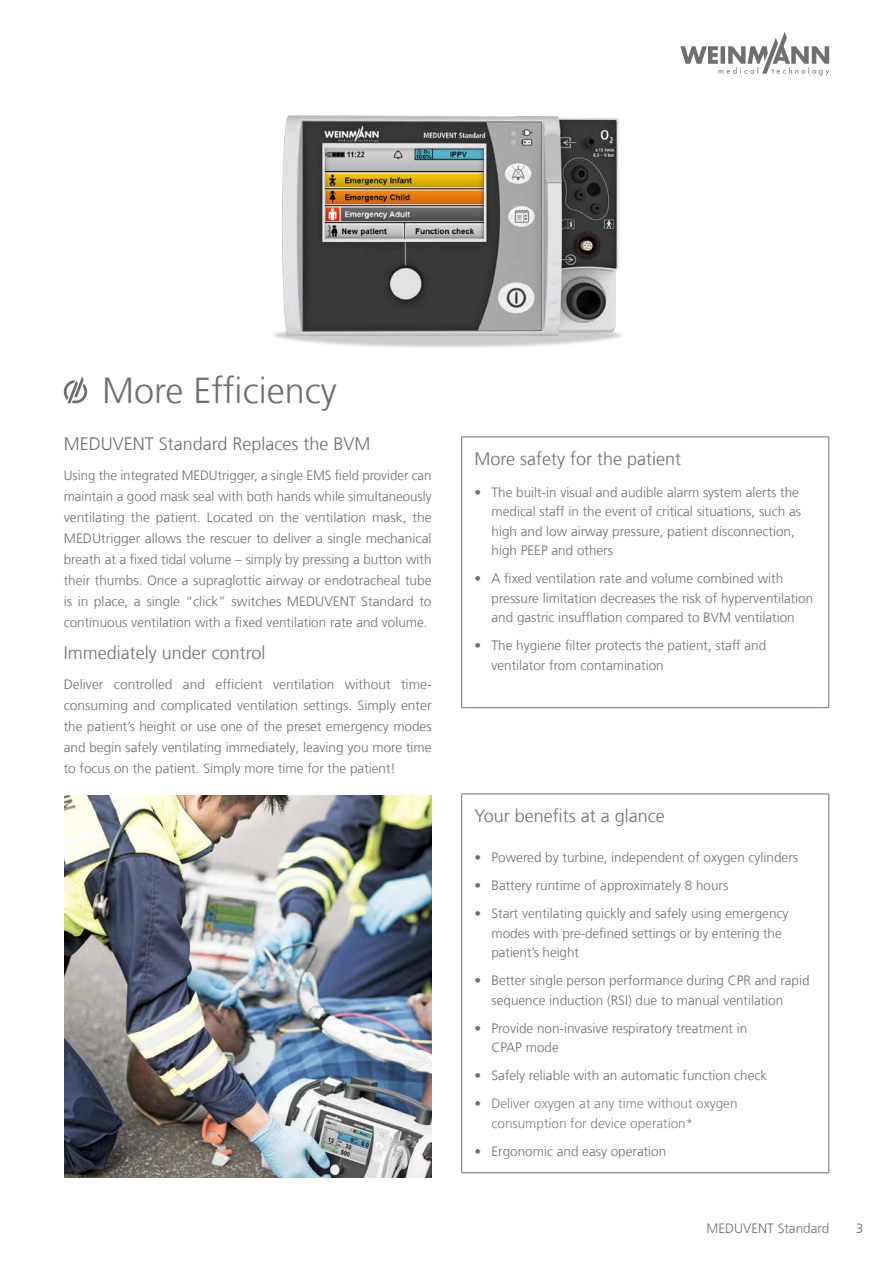
<style>
.page{position:relative;width:893px;height:1263px;background:#fff}
.page>*{position:absolute;margin:0;border:0;box-sizing:border-box;transform-origin:0 0}
.t1{font:300 36px "Frutiger LT Com";color:#706f6f}
.t2{font:300 18px "Frutiger LT Com";color:#706f6f}
.t3{font:300 13.5px/21px "Frutiger LT Com";color:#706f6f}
.t4{font:300 13.5px/19.5px "Frutiger LT Com";color:#7c8081}
.s1{color:#706f6f}
</style>
<div class="page">
<svg style="left:680px;top:32px;width:149px;height:44px"></svg>
<svg style="left:64px;top:376px;width:23px;height:27px"></svg>
<img style="left:64px;top:795px;width:368px;height:383px">
<hr style="left:461px;top:437px;width:1px;height:41px;background:#706f6f">
<hr style="left:470px;top:436px;width:350px;height:1px;background:#706f6f">
<hr style="left:828px;top:437px;width:1px;height:41px;background:#706f6f">
<hr style="left:461px;top:478px;width:1px;height:229px;background:#706f6f">
<hr style="left:828px;top:478px;width:1px;height:229px;background:#706f6f">
<hr style="left:470px;top:707px;width:350px;height:1px;background:#706f6f">
<hr style="left:461px;top:794px;width:1px;height:41px;background:#706f6f">
<hr style="left:470px;top:793px;width:350px;height:1px;background:#706f6f">
<hr style="left:828px;top:794px;width:1px;height:41px;background:#706f6f">
<hr style="left:461px;top:835px;width:1px;height:337px;background:#706f6f">
<hr style="left:828px;top:835px;width:1px;height:337px;background:#706f6f">
<hr style="left:470px;top:1172px;width:350px;height:1px;background:#706f6f">
<svg style="left:274px;top:332px;width:348px;height:16px;fill:#d1d1d1"></svg>
<img style="left:280px;top:115px;width:339px;height:221px">
<h1 class="t1" style="left:102px;top:370px;width:236px">More Efficiency</h1>
<h2 class="t2" style="left:64px;top:433px;width:308px">MEDUVENT Standard Replaces the BVM</h2>
<p class="t3" style="left:64px;top:464px;width:369px;text-align:justify">Using the integrated MEDUtrigger, a single EMS field provider can maintain a good mask seal with both hands while simultaneously ventilating the patient. Located on the ventilation mask, the MEDUtrigger allows the rescuer to deliver a single mechanical breath at a fixed tidal volume – simply by pressing a button with their thumbs. Once a supraglottic airway or endotracheal tube is in place, a single “click” switches MEDUVENT Standard to continuous ventilation with a fixed ventilation rate and volume.</p>
<h2 class="t2" style="left:64px;top:642px;width:203px">Immediately under control</h2>
<p class="t3" style="left:64px;top:673px;width:369px;text-align:justify">Deliver controlled and efficient ventilation without time&shy;consuming and complicated ventilation settings. Simply enter the patient’s height or use one of the preset emergency modes and begin safely ventilating immediately, leaving you more time to focus on the patient. Simply more time for the patient!</p>
<h2 class="t2" style="left:474px;top:449px;width:208px">More safety for the patient</h2>
<p class="t3" style="left:491px;top:482px;width:311px;line-height:19.5px;text-indent:-17px">• The built-in visual and audible alarm system alerts the medical staff in the event of critical situations, such as high and low airway pressure, patient disconnection, high PEEP and others</p>
<p class="t3" style="left:491px;top:569px;width:323px;line-height:19.5px;text-indent:-17px">• A fixed ventilation rate and volume combined with pressure limitation decreases the risk of hyperventilation and gastric insufflation compared to BVM ventilation</p>
<p class="t3" style="left:491px;top:636px;width:276px;line-height:19.5px;text-indent:-17px">• The hygiene filter protects the patient, staff and ventilator from contamination</p>
<h2 class="t2" style="left:474px;top:805px;width:192px">Your benefits at a glance</h2>
<p class="t3" style="left:474px;top:847px;width:325px">• Powered by turbine, independent of oxygen cylinders</p>
<p class="t3" style="left:474px;top:875px;width:255px">• Battery runtime of approximately 8 hours</p>
<p class="t3" style="left:491px;top:904px;width:299px;line-height:19.5px;text-indent:-17px">• Start ventilating quickly and safely using emergency modes with pre-defined settings or by entering the patient’s height</p>
<p class="t3" style="left:491px;top:971px;width:320px;line-height:19.5px;text-indent:-17px">• Better single person performance during CPR and rapid sequence induction (RSI) due to manual ventilation</p>
<p class="t3" style="left:491px;top:1018px;width:257px;line-height:19.5px;text-indent:-17px">• Provide non-invasive respiratory treatment in<br>CPAP mode</p>
<p class="t3" style="left:474px;top:1065px;width:294px">• Safely reliable with an automatic function check</p>
<p class="t4" style="left:491px;top:1094px;width:248px;text-indent:-17px"><span class="s1">•</span> Deliver oxygen at any time without oxygen consumption for device operation*</p>
<p class="t3" style="left:474px;top:1140px;width:193px">• Ergonomic and easy operation</p>
<p class="t3" style="left:706px;top:1218px;width:124px">MEDUVENT Standard</p>
<p class="t3" style="left:856px;top:1218px;width:9px">3</p>
</div>
